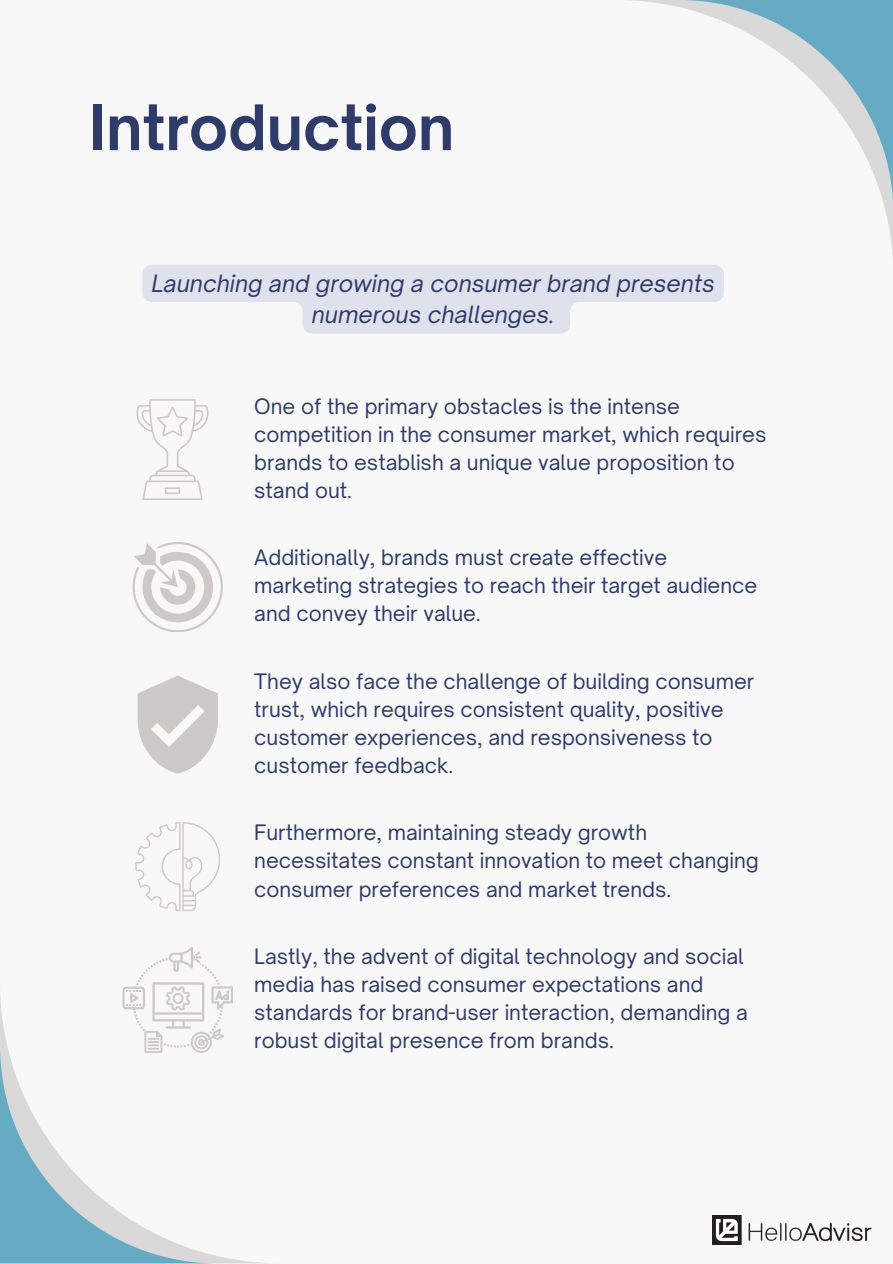
<style>
.page{position:relative;width:893px;height:1264px;background:#fff}
.page>*{position:absolute;margin:0;border:0;box-sizing:border-box;transform-origin:0 0}
.t1{font:700 60px "Open Sauce One";color:#2f3b69}
.t2{font:italic 22.8px/31.5px "Open Sauce One";color:#2f3b69;text-align:center}
.t3{font:20.4px/28.2px "Open Sauce One";color:#2f3b69}
</style>
<div class="page">
<div style="left:0;top:0;width:892px;height:1263px;background:#f9f8f8"></div>
<svg style="left:679px;top:0;width:213px;height:214px"></svg>
<svg style="left:0;top:1046px;width:217px;height:217px"></svg>
<svg style="left:142px;top:265px;width:581px;height:68px"></svg>
<svg style="left:132px;top:542px;width:90px;height:90px"></svg>
<svg style="left:122px;top:947px;width:111px;height:105px"></svg>
<svg style="left:135px;top:822px;width:85px;height:89px"></svg>
<svg style="left:138px;top:675px;width:79px;height:98px"></svg>
<svg style="left:136px;top:399px;width:72px;height:101px"></svg>
<img style="left:712px;top:1215px;width:159px;height:29px">
<p class="t1" style="left:89px;top:90px;width:366px">Introduction</p>
<p class="t2" style="left:152px;top:267px;width:564px">Launching and growing a consumer brand presents numerous challenges.</p>
<h2 class="t3" style="left:254px;top:391px;width:513px">One of the primary obstacles is the intense competition in the consumer market, which requires brands to establish a unique value proposition to stand out.</h2>
<p class="t3" style="left:254px;top:543px;width:504px">Additionally, brands must create effective marketing strategies to reach their target audience and convey their value.</p>
<p class="t3" style="left:254px;top:666px;width:501px">They also face the challenge of building consumer trust, which requires consistent quality, positive customer experiences, and responsiveness to customer feedback.</p>
<p class="t3" style="left:254px;top:818px;width:506px">Furthermore, maintaining steady growth necessitates constant innovation to meet changing consumer preferences and market trends.</p>
<h1 class="t3" style="left:254px;top:941px;width:495px">Lastly, the advent of digital technology and social media has raised consumer expectations and standards for brand-user interaction, demanding a robust digital presence from brands.</h1>
</div>
